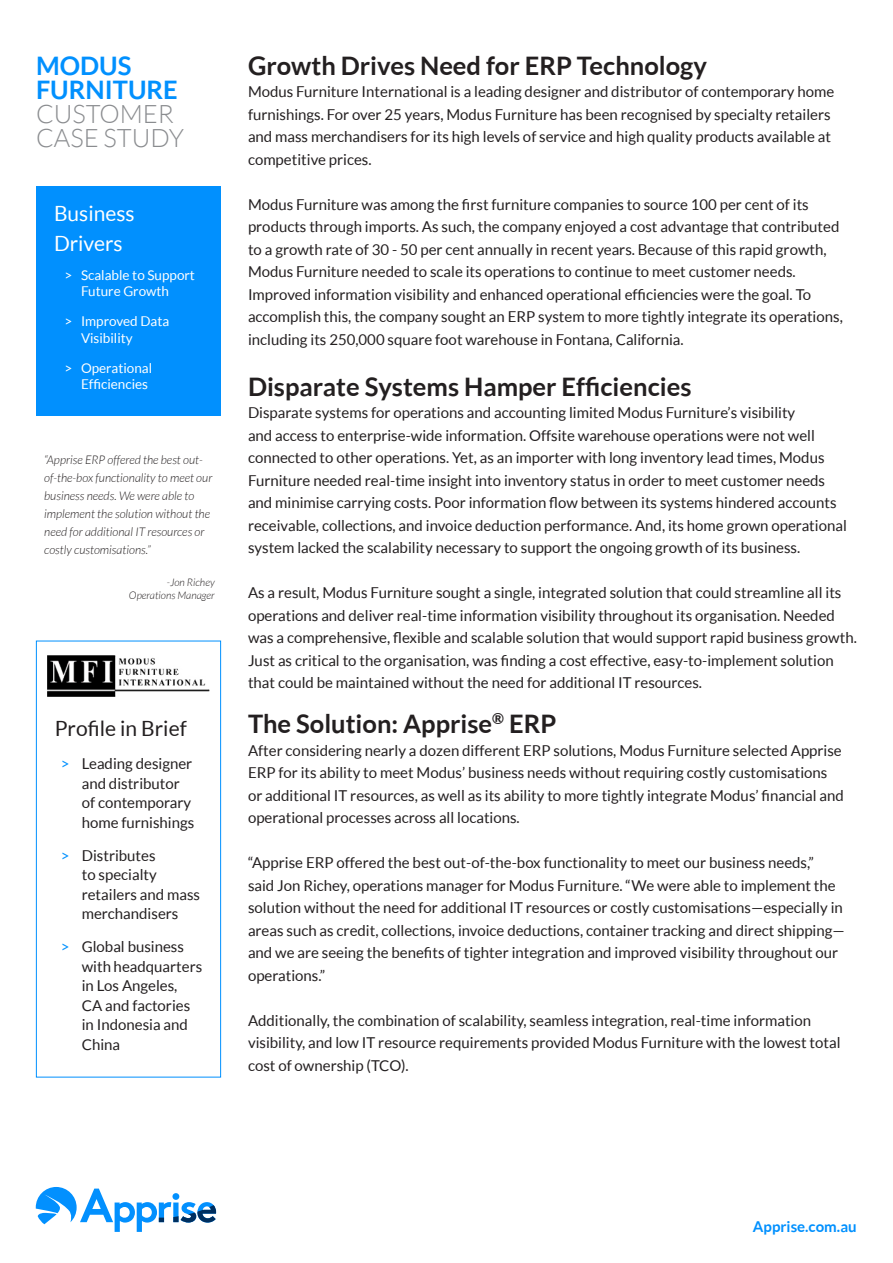
<style>
.page{position:relative;width:893px;height:1263px;background:#fff}
.page>*{position:absolute;margin:0;border:0;box-sizing:border-box;transform-origin:0 0}
.t1{font:700 25.5px "Lato";color:#231f20}
.t2{font:700 25.5px/24px "Lato";color:#0190fe}
.t3{font:300 25.5px "Lato";color:#8a8c8f}
.t4{font:21px/30px "Lato";color:#fff}
.arrow_bulltes{font:21px "Lato";color:#231f20}
.arrow_bulltes-2{font:15px/22.5px "Lato";color:#231f20}
.t5{font:700 15px "Lato";color:#0190fe}
.arrow_bulltes_purple{font:13.5px/16.5px "Lato";color:#fff}
.t6{font:italic 300 12px/18px "Lato";color:#231f20}
.t7{font:italic 300 10.5px "Lato";color:#231f20}
.s1{font-weight:300;color:#8a8c8f}
.s2{color:#0190fe}
</style>
<div class="page">
<div style="left:36px;top:187px;width:185px;height:229px;background:#0190fe"></div>
<div style="left:36px;top:641px;width:185px;height:436px;border:1px solid #0190fe"></div>
<img style="left:47px;top:655px;width:163px;height:42px">
<svg style="left:36px;top:1187px;width:180px;height:45px"></svg>
<p class="t2" style="left:36px;top:53px;width:143px">MODUS<br>FURNITURE<br><span class="s1">CUSTOMER</span></p>
<p class="t3" style="left:36px;top:124px;width:150px">CASE STUDY</p>
<p class="t4" style="left:54px;top:199px;width:82px">Business<br>Drivers</p>
<p class="arrow_bulltes_purple" style="left:81px;top:267px;width:115px;text-indent:-16px">&gt; Scalable to Support<br>Future Growth</p>
<p class="arrow_bulltes_purple" style="left:81px;top:313px;width:90px;text-indent:-16px">&gt; Improved Data<br>Visibility</p>
<p class="arrow_bulltes_purple" style="left:64px;top:360px;width:89px;text-align:right">&gt; Operational<br>Efficiencies</p>
<p class="t6" style="left:44px;top:451px;width:170px">“Apprise ERP offered the best out&shy;of-the-box functionality to meet our business needs. We were able to implement the solution without the need for additional IT resources or costly customisations.”</p>
<p class="t7" style="left:167px;top:576px;width:49px">-Jon Richey</p>
<p class="t7" style="left:129px;top:590px;width:87px">Operations Manager</p>
<p class="arrow_bulltes" style="left:55px;top:717px;width:133px">Profile in Brief</p>
<p class="arrow_bulltes-2" style="left:82px;top:754px;width:114px;line-height:19.5px;text-indent:-21px"><span class="s2">&gt;</span> Leading designer and distributor of contemporary home furnishings</p>
<p class="arrow_bulltes-2" style="left:82px;top:845px;width:120px;line-height:19.5px;text-indent:-21px"><span class="s2">&gt;</span> Distributes<br>to specialty retailers and mass merchandisers</p>
<p class="arrow_bulltes-2" style="left:82px;top:937px;width:122px;line-height:19.5px;text-indent:-21px"><span class="s2">&gt;</span> Global business with headquarters in Los Angeles,<br>CA and factories in Indonesia and<br>China</p>
<p class="t1" style="left:248px;top:51px;width:461px">Growth Drives Need for ERP Technology</p>
<p class="arrow_bulltes-2" style="left:248px;top:80px;width:588px">Modus Furniture International is a leading designer and distributor of contemporary home furnishings. For over 25 years, Modus Furniture has been recognised by specialty retailers and mass merchandisers for its high levels of service and high quality products available at competitive prices.</p>
<p class="arrow_bulltes-2" style="left:248px;top:193px;width:596px">Modus Furniture was among the first furniture companies to source 100 per cent of its products through imports. As such, the company enjoyed a cost advantage that contributed to a growth rate of 30 - 50 per cent annually in recent years. Because of this rapid growth, Modus Furniture needed to scale its operations to continue to meet customer needs.<br>Improved information visibility and enhanced operational efficiencies were the goal. To accomplish this, the company sought an ERP system to more tightly integrate its operations, including its 250,000 square foot warehouse in Fontana, California.</p>
<p class="t1" style="left:248px;top:372px;width:445px">Disparate Systems Hamper Efficiencies</p>
<p class="arrow_bulltes-2" style="left:248px;top:401px;width:600px">Disparate systems for operations and accounting limited Modus Furniture’s visibility<br>and access to enterprise-wide information. Offsite warehouse operations were not well connected to other operations. Yet, as an importer with long inventory lead times, Modus Furniture needed real-time insight into inventory status in order to meet customer needs and minimise carrying costs. Poor information flow between its systems hindered accounts receivable, collections, and invoice deduction performance. And, its home grown operational system lacked the scalability necessary to support the ongoing growth of its business.</p>
<p class="arrow_bulltes-2" style="left:248px;top:581px;width:610px">As a result, Modus Furniture sought a single, integrated solution that could streamline all its operations and deliver real-time information visibility throughout its organisation. Needed was a comprehensive, flexible and scalable solution that would support rapid business growth.<br>Just as critical to the organisation, was finding a cost effective, easy-to-implement solution that could be maintained without the need for additional IT resources.</p>
<p class="t1" style="left:248px;top:709px;width:310px">The Solution: Apprise<sup>®</sup> ERP</p>
<p class="arrow_bulltes-2" style="left:248px;top:739px;width:597px">After considering nearly a dozen different ERP solutions, Modus Furniture selected Apprise ERP for its ability to meet Modus’ business needs without requiring costly customisations or additional IT resources, as well as its ability to more tightly integrate Modus’ financial and operational processes across all locations.</p>
<p class="arrow_bulltes-2" style="left:248px;top:851px;width:598px">“Apprise ERP offered the best out-of-the-box functionality to meet our business needs,”<br>said Jon Richey, operations manager for Modus Furniture. “We were able to implement the solution without the need for additional IT resources or costly customisations—especially in areas such as credit, collections, invoice deductions, container tracking and direct shipping— and we are seeing the benefits of tighter integration and improved visibility throughout our operations.”</p>
<p class="arrow_bulltes-2" style="left:248px;top:1009px;width:594px">Additionally, the combination of scalability, seamless integration, real-time information visibility, and low IT resource requirements provided Modus Furniture with the lowest total cost of ownership (TCO).</p>
<p class="t5" style="left:753px;top:1218px;width:105px">Apprise.com.au</p>
</div>
